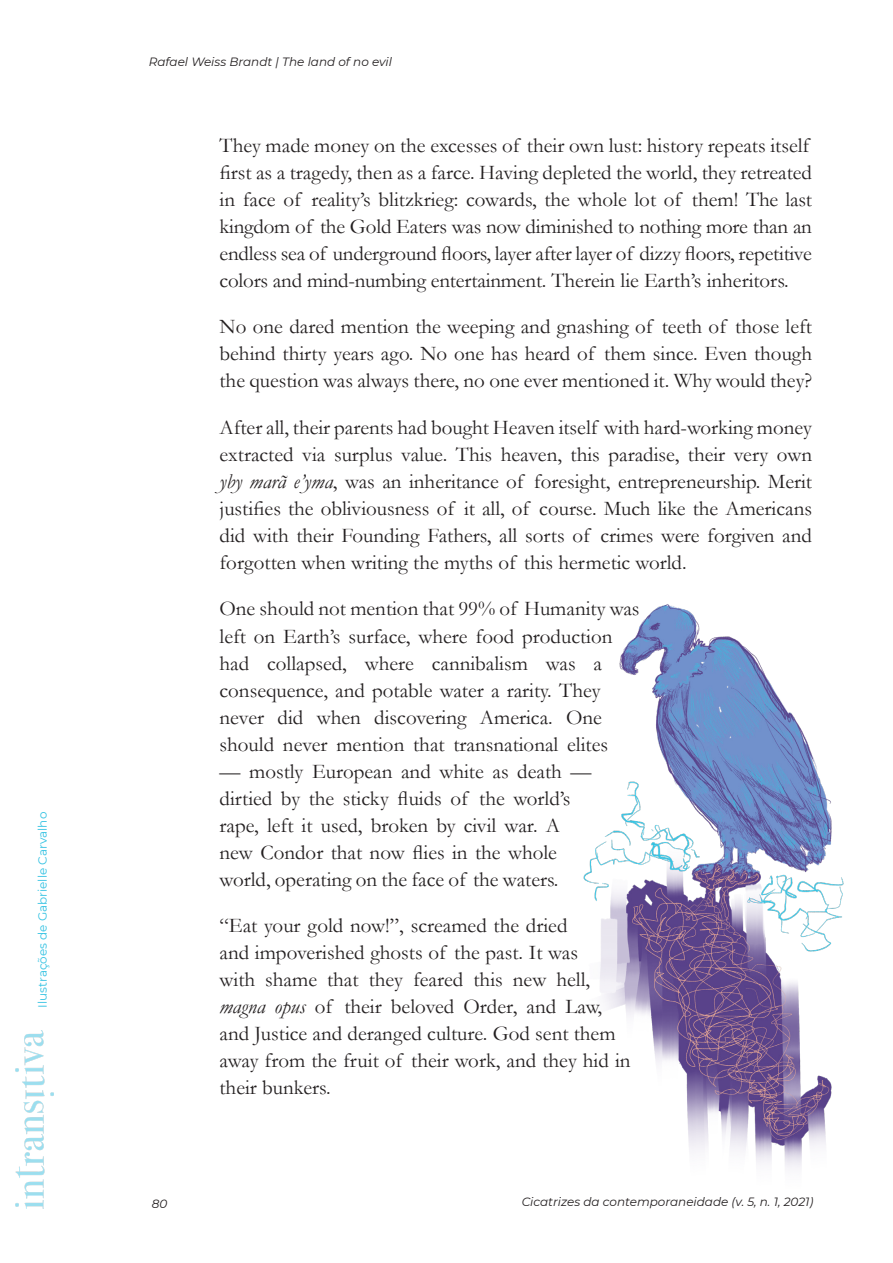
<style>
.page{position:relative;width:893px;height:1263px;background:#fff}
.page>*{position:absolute;margin:0;border:0;box-sizing:border-box;transform-origin:0 0}
.t1{font:21px/27px "Garamond";color:#231f20}
.Cabeçalho{font:italic 12px "Montserrat";color:#231f20}
.t2{font:12px "Montserrat";color:#33c2e2}
.s1{font-style:italic}
</style>
<div class="page">
<img style="left:15px;top:1030px;width:38px;height:179px">
<img style="left:583px;top:604px;width:261px;height:564px">
<p class="t2" style="left:34px;top:1008px;width:197px;rotate:-90deg">Ilustrações de Gabrielle Carvalho</p>
<p class="Cabeçalho" style="left:149px;top:53px;width:245px">Rafael Weiss Brandt | The land of no evil</p>
<p class="t1" style="left:220px;top:131px;width:594px">They made money on the excesses of their own lust: history repeats itself first as a tragedy, then as a farce. Having depleted the world, they retreated in face of reality’s blitzkrieg: cowards, the whole lot of them! The last kingdom of the Gold Eaters was now diminished to nothing more than an endless sea of underground floors, layer after layer of dizzy floors, repetitive colors and mind-numbing entertainment. Therein lie Earth’s inheritors.</p>
<p class="t1" style="left:220px;top:313px;width:594px;text-align:justify">No one dared mention the weeping and gnashing of teeth of those left behind thirty years ago. No one has heard of them since. Even though the question was always there, no one ever mentioned it. Why would they?</p>
<p class="t1" style="left:220px;top:413px;width:594px;text-align:justify">After all, their parents had bought Heaven itself with hard-working money extracted via surplus value. This heaven, this paradise, their very own <span class="s1">yby marã e’yma</span>, was an inheritance of foresight, entrepreneurship. Merit justifies the obliviousness of it all, of course. Much like the Americans did with their Founding Fathers, all sorts of crimes were forgiven and forgotten when writing the myths of this hermetic world.</p>
<p class="t1" style="left:220px;top:595px;width:422px">One should not mention that 99% of Humanity was left on Earth’s surface, where food production had collapsed, where cannibalism was a consequence, and potable water a rarity. They never did when discovering America. One should never mention that transnational elites</p>
<p class="t1" style="left:220px;top:757px;width:373px">— mostly European and white as death — dirtied by the sticky fluids of the world’s rape, left it used, broken by civil war. A new Condor that now flies in the whole world, operating on the face of the waters.</p>
<p class="t1" style="left:220px;top:911px;width:412px">“Eat your gold now!”, screamed the dried<br>and impoverished ghosts of the past. It was<br>with shame that they feared this new hell, <span class="s1">magna opus</span> of their beloved Order, and Law, and Justice and deranged culture. God sent them away from the fruit of their work, and they hid in their bunkers.</p>
<p class="Cabeçalho" style="left:152px;top:1195px;width:17px">80</p>
<p class="Cabeçalho" style="left:522px;top:1193px;width:293px">Cicatrizes da contemporaneidade (v. 5, n. 1, 2021)</p>
</div>
